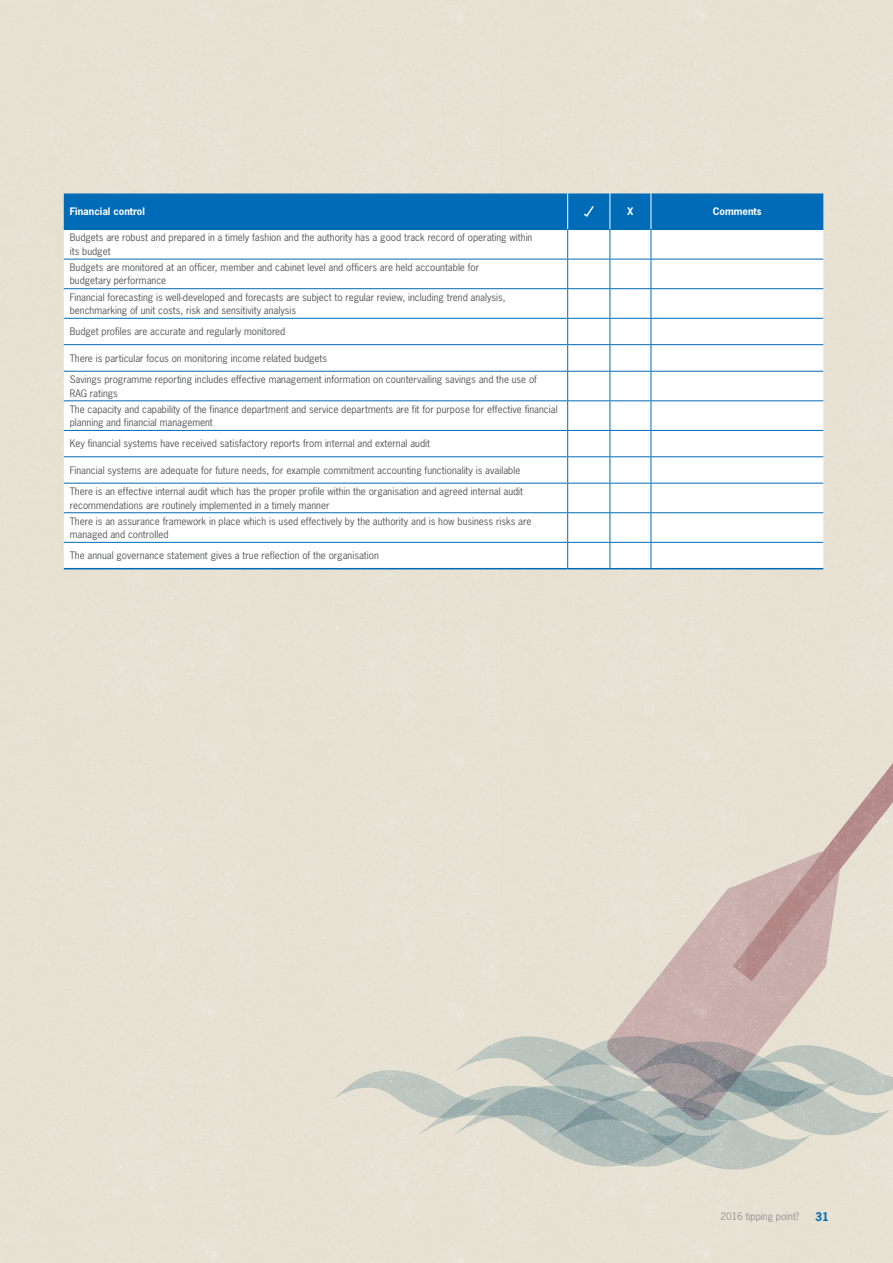
<style>
.page{position:relative;width:893px;height:1263px;background:#fff}
.page>*{position:absolute;margin:0;border:0;box-sizing:border-box;transform-origin:0 0}
.t1{font:700 11.25px "News Gothic Std";color:#006bb6}
.t2{font:9.75px/21.3px "News Gothic Std";color:#57585a}
.t3{font:700 9.75px "News Gothic Std";color:#fff}
.t4{font:9.75px "News Gothic Std";color:#919295}
</style>
<div class="page">
<img style="left:0;top:0;width:893px;height:1263px">
<hr style="left:64px;top:568px;width:504px;height:1px;background:#006bb6">
<hr style="left:568px;top:568px;width:42px;height:1px;background:#006bb6">
<hr style="left:610px;top:568px;width:41px;height:1px;background:#006bb6">
<hr style="left:651px;top:568px;width:172px;height:1px;background:#006bb6">
<svg style="left:64px;top:193px;width:759px;height:375px"></svg>
<p class="t3" style="left:70px;top:205px;width:77px">Financial control</p>
<p class="t3" style="left:627px;top:205px;width:8px">X</p>
<p class="t3" style="left:713px;top:205px;width:50px">Comments</p>
<p class="t2" style="left:70px;top:231px;width:464px;line-height:13.5px">Budgets are robust and prepared in a timely fashion and the authority has a good track record of operating within its budget</p>
<p class="t2" style="left:70px;top:260px;width:411px;line-height:13.5px">Budgets are monitored at an officer, member and cabinet level and officers are held accountable for budgetary performance</p>
<p class="t2" style="left:70px;top:290px;width:437px;line-height:13.5px">Financial forecasting is well-developed and forecasts are subject to regular review, including trend analysis, benchmarking of unit costs, risk and sensitivity analysis</p>
<p class="t2" style="left:70px;top:321px;width:217px">Budget profiles are accurate and regularly monitored</p>
<p class="t2" style="left:70px;top:347px;width:469px">There is particular focus on monitoring income related budgets<br>Savings programme reporting includes effective management information on countervailing savings and the use of</p>
<p class="t2" style="left:70px;top:385px;width:489px;line-height:16px">RAG ratings<br>The capacity and capability of the finance department and service departments are fit for purpose for effective financial</p>
<p class="t2" style="left:70px;top:412px;width:362px">planning and financial management<br>Key financial systems have received satisfactory reports from internal and external audit</p>
<p class="t2" style="left:70px;top:459px;width:455px">Financial systems are adequate for future needs, for example commitment accounting functionality is available<br>There is an effective internal audit which has the proper profile within the organisation and agreed internal audit</p>
<p class="t2" style="left:70px;top:497px;width:463px;line-height:16px">recommendations are routinely implemented in a timely manner<br>There is an assurance framework in place which is used effectively by the authority and is how business risks are</p>
<p class="t2" style="left:70px;top:524px;width:310px">managed and controlled<br>The annual governance statement gives a true reflection of the organisation</p>
<p class="t4" style="left:720px;top:1209px;width:80px">2016 tipping point?</p>
<p class="t1" style="left:815px;top:1209px;width:15px">31</p>
</div>
